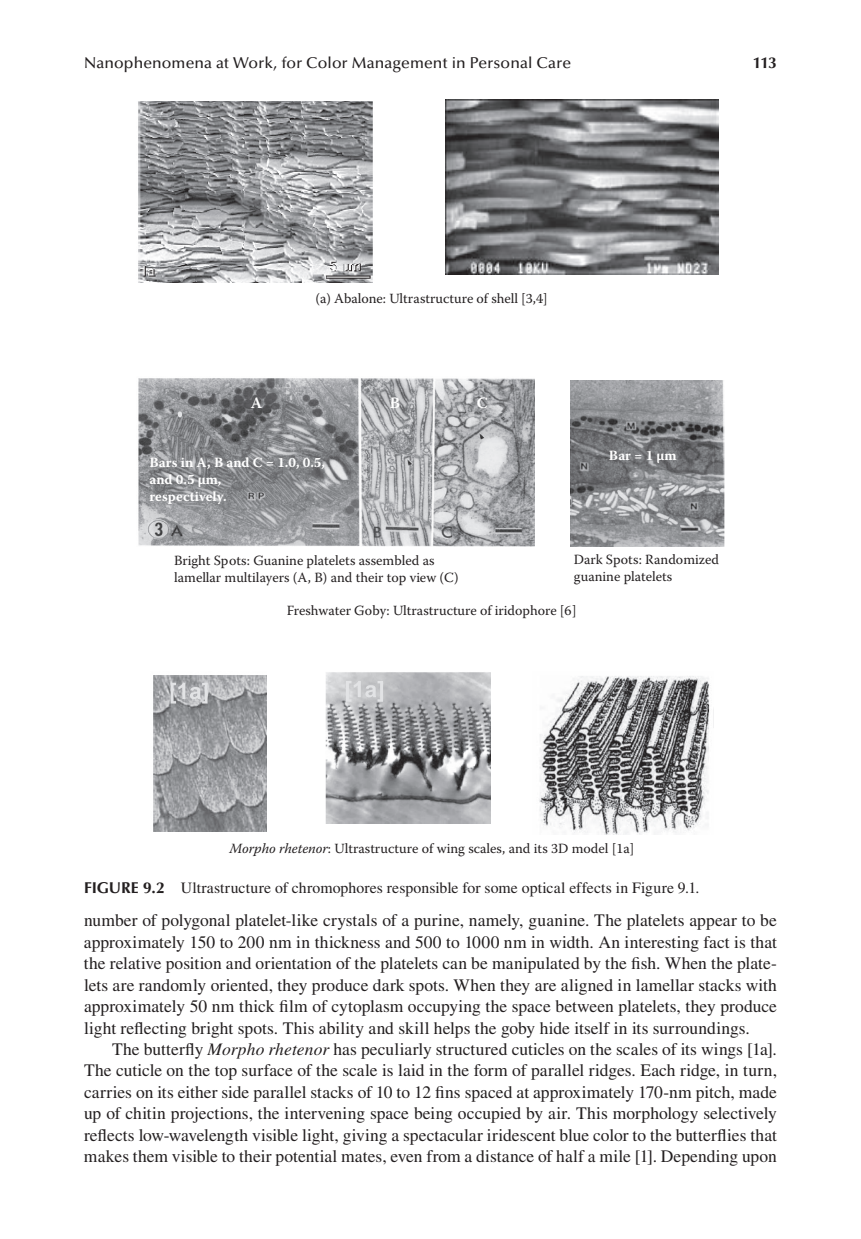
<style>
.page{position:relative;width:861px;height:1239px;background:#fff}
.page>*{position:absolute;margin:0;border:0;box-sizing:border-box;transform-origin:0 0}
.t1{font:17.5px/21.3px "Times LT Std";color:#231f20;text-align:justify}
.t2{font:15.75px "Times LT Std";letter-spacing:.005em;color:#231f20}
.t3{font:500 15.75px "Optima LT Std";letter-spacing:.005em;color:#231f20}
.t4{font:700 15.75px "Optima LT Std";color:#231f20}
.t5{font:700 15.75px "Warnock Pro";color:#fff}
.t6{font:14px/16.8px "Warnock Pro";color:#231f20}
.t7{font:700 14px/16.8px "Warnock Pro";color:#fff}
.s1{font-style:italic}
.s2{font-family:"Optima LT Std";font-weight:700}
</style>
<div class="page">
<img style="left:138px;top:378px;width:396px;height:169px">
<img style="left:570px;top:381px;width:154px;height:166px">
<img style="left:138px;top:101px;width:235px;height:182px">
<svg style="left:174px;top:122px;width:4px;height:5px"></svg>
<img style="left:445px;top:100px;width:273px;height:175px">
<svg style="left:178px;top:411px;width:4px;height:6px"></svg>
<img style="left:539px;top:676px;width:175px;height:158px">
<img style="left:326px;top:672px;width:165px;height:152px">
<img style="left:153px;top:675px;width:113px;height:157px">
<svg style="left:171px;top:683px;width:37px;height:21px"></svg>
<svg style="left:346px;top:681px;width:37px;height:21px"></svg>
<p class="t3" style="left:84px;top:53px;width:489px">Nanophenomena at Work, for Color Management in Personal Care</p>
<p class="t4" style="left:753px;top:53px;width:9px">113</p>
<p class="t6" style="left:315px;top:290px;width:234px">(a) Abalone: Ultrastructure of shell [3,4]</p>
<p class="t5" style="left:251px;top:393px;width:13px">A</p>
<p class="t5" style="left:390px;top:393px;width:12px">B</p>
<p class="t5" style="left:477px;top:393px;width:13px">C</p>
<p class="t7" style="left:150px;top:454px;width:177px">Bars in A, B and C = 1.0, 0.5, and 0.5 µm,<br>respectively.</p>
<p class="t7" style="left:609px;top:446px;width:69px">Bar = 1 µm</p>
<p class="t6" style="left:174px;top:551px;width:286px">Bright Spots: Guanine platelets assembled as lamellar multilayers (A, B) and their top view (C)</p>
<p class="t6" style="left:574px;top:551px;width:147px">Dark Spots: Randomized guanine platelets</p>
<p class="t6" style="left:287px;top:602px;width:291px">Freshwater Goby: Ultrastructure of iridophore [6]</p>
<p class="t6" style="left:230px;top:840px;width:406px"><span class="s1">Morpho rhetenor</span>: Ultrastructure of wing scales, and its 3D model [1a]</p>
<p class="t2" style="left:84px;top:879px;width:617px"><span class="s2">FI GURE 9 .2</span> Ultrastructure of chromophores responsible for some optical effects in Figure 9.1.</p>
<p class="t1" style="left:84px;top:910px;width:695px">number of polygonal platelet-like crystals of a purine, namely, guanine. The platelets appear to be approximately 150 to 200 nm in thickness and 500 to 1000 nm in width. An interesting fact is that the relative position and orientation of the platelets can be manipulated by the fish. When the plate&shy;lets are randomly oriented, they produce dark spots. When they are aligned in lamellar stacks with approximately 50 nm thick film of cytoplasm occupying the space between platelets, they produce light reflecting bright spots. This ability and skill helps the goby hide itself in its surroundings.</p>
<p class="t1" style="left:84px;top:1038px;width:695px;text-indent:28px">The butterfly <span class="s1">Morpho rhetenor</span> has peculiarly structured cuticles on the scales of its wings [1a].<br>The cuticle on the top surface of the scale is laid in the form of parallel ridges. Each ridge, in turn, carries on its either side parallel stacks of 10 to 12 fins spaced at approximately 170-nm pitch, made up of chitin projections, the intervening space being occupied by air. This morphology selectively reflects low-wavelength visible light, giving a spectacular iridescent blue color to the butterflies that makes them visible to their potential mates, even from a distance of half a mile [1]. Depending upon</p>
</div>
